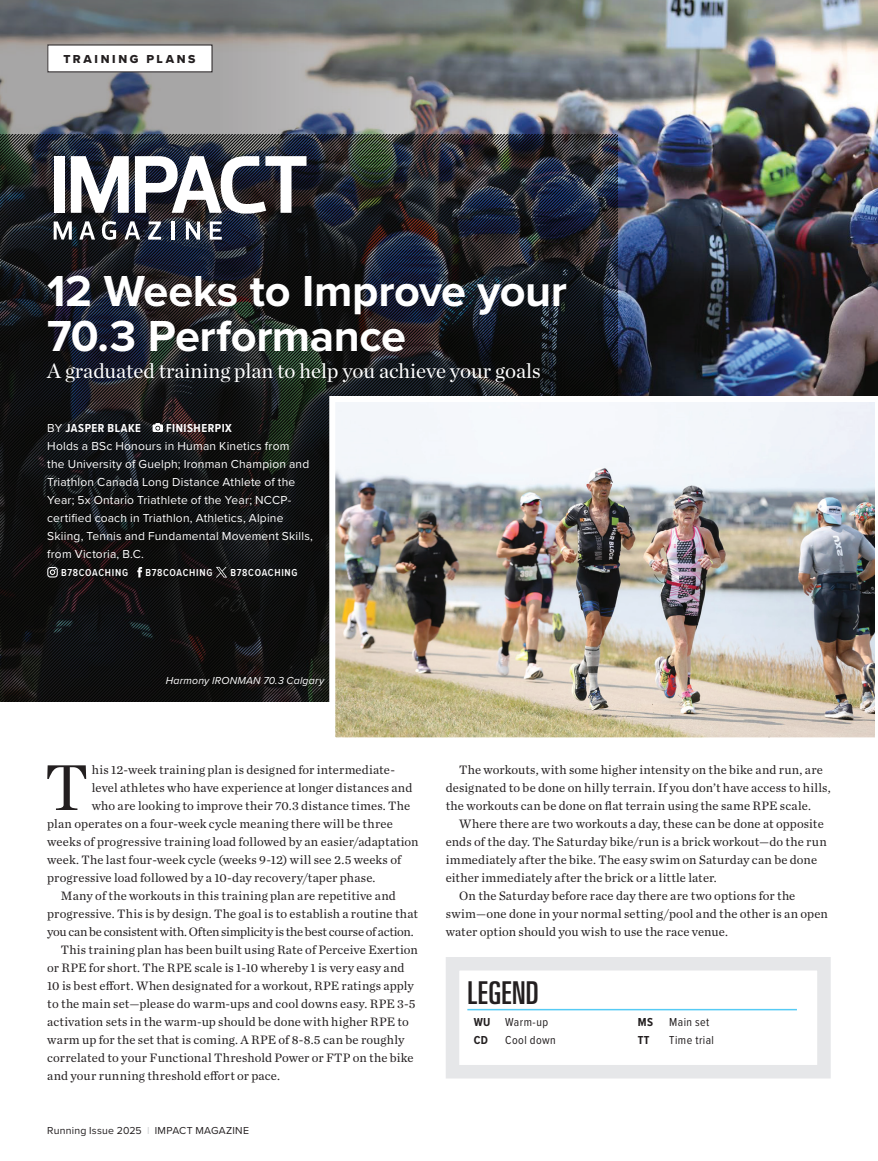
<style>
.page{position:relative;width:878px;height:1161px;background:#fff}
.page>*{position:absolute;margin:0;border:0;box-sizing:border-box;transform-origin:0 0}
.t1{font:65.85px "Chronicle Deck";color:#231f20}
.t2{font:700 45px/45px "Proxima Nova";letter-spacing:-.01em;color:#fff}
.t3{font:31.5px "Univers LT Pro Ult Cond";letter-spacing:.02em;color:#231f20}
.t4{font:21px "Chronicle Deck";color:#fff}
.t5{font:12.75px/18px "Chronicle Text G1";letter-spacing:.01em;color:#231f20}
.t6{font:12.75px "Chronicle Text G1";letter-spacing:-.02em;color:#231f20}
.t7{font:12px/18px "Proxima Nova";letter-spacing:.015em;color:#fff}
.t8{font:12px/18px "Proxima Nova Cond";letter-spacing:.035em;color:#231f20}
.t9{font:700 12px "Proxima Nova Cond";letter-spacing:.045em;color:#fff}
.t10{font:12px "Proxima Nova Extrabld";letter-spacing:.22em;color:#231f20}
.t11{font:700 12px "Proxima Nova Cond";color:#231f20}
.t12{font:600 10.5px "Proxima Nova Cond";letter-spacing:.065em;color:#fff}
.t13{font:10.5px "Proxima Nova";letter-spacing:.02em;color:#231f20}
.t14{font:italic 10.5px "Proxima Nova";letter-spacing:.02em;color:#fff}
.s1{font-family:"Proxima Nova";font-weight:400}
.s2{color:#d1d2d4}
.s3{font-weight:700}
</style>
<div class="page">
<img style="left:696px;top:0;width:182px;height:396px">
<img style="left:0;top:0;width:696px;height:702px">
<svg style="left:0;top:134px;width:567px;height:567px;background:#1a1b1e"></svg>
<svg style="left:0;top:134px;width:369px;height:369px;background:#191b1f"></svg>
<svg style="left:0;top:420px;width:134px;height:18px;background:#111316"></svg>
<svg style="left:0;top:343px;width:134px;height:64px;background:#14161d"></svg>
<svg style="left:137px;top:221px;width:481px;height:481px;background:#191a1e"></svg>
<svg style="left:155px;top:240px;width:463px;height:462px;background:#1a1b1f"></svg>
<svg style="left:189px;top:274px;width:429px;height:428px;background:#15171c"></svg>
<svg style="left:198px;top:283px;width:420px;height:419px;background:#141718"></svg>
<svg style="left:153px;top:423px;width:10px;height:9px"></svg>
<svg style="left:47px;top:567px;width:11px;height:11px"></svg>
<svg style="left:137px;top:567px;width:5px;height:11px"></svg>
<svg style="left:216px;top:567px;width:11px;height:11px"></svg>
<div style="left:48px;top:45px;width:164px;height:27px;background:#fff"></div>
<div style="left:446px;top:957px;width:384px;height:121px;border:14px solid #e6e7e9"></div>
<hr style="left:467px;top:1009px;width:329px;height:1px;background:#56cbf5">
<img style="left:329px;top:396px;width:546px;height:342px">
<svg style="left:0;top:134px;width:306px;height:199px;background:#3e4046"></svg>
<p class="t10" style="left:63px;top:50px;width:133px">TRAINING PLANS</p>
<h2 class="t2" style="left:47px;top:268px;width:521px">12 Weeks to Improve your<br>70.3 Performance</h2>
<h3 class="t4" style="left:47px;top:355px;width:495px">A graduated training plan to help you achieve your goals</h3>
<p class="t9" style="left:47px;top:419px;width:95px"><span class="s1">BY</span> JASPER BLAKE</p>
<p class="t9" style="left:166px;top:419px;width:67px">FINISHERPIX</p>
<p class="t7" style="left:47px;top:436px;width:267px">Holds a BSc Honours in Human Kinetics from<br>the University of Guelph; Ironman Champion and Triathlon Canada Long Distance Athlete of the Year; 5x Ontario Triathlete of the Year; NCCP&shy;certified coach in Triathlon, Athletics, Alpine Skiing, Tennis and Fundamental Movement Skills, from Victoria, B.C.</p>
<p class="t12" style="left:61px;top:565px;width:69px">B78COACHING</p>
<p class="t12" style="left:145px;top:565px;width:69px">B78COACHING</p>
<p class="t12" style="left:230px;top:565px;width:69px">B78COACHING</p>
<p class="t14" style="left:166px;top:673px;width:160px">Harmony IRONMAN 70.3 Calgary</p>
<h1 class="t1" style="left:45px;top:737px;width:45px">T</h1>
<p class="t5" style="left:92px;top:760px;width:305px">his 12-week training plan is designed for intermediate-</p>
<p class="t5" style="left:92px;top:778px;width:322px">level athletes who have experience at longer distances and</p>
<p class="t5" style="left:92px;top:796px;width:320px">who are looking to improve their 70.3 distance times. The</p>
<p class="t5" style="left:47px;top:814px;width:347px">plan operates on a four-week cycle meaning there will be three</p>
<p class="t5" style="left:47px;top:832px;width:373px">weeks of progressive training load followed by an easier/adaptation</p>
<p class="t5" style="left:47px;top:850px;width:355px">week. The last four-week cycle (weeks 9-12) will see 2.5 weeks of</p>
<p class="t5" style="left:47px;top:868px;width:330px">progressive load followed by a 10-day recovery/taper phase.</p>
<p class="t5" style="left:61px;top:886px;width:336px">Many of the workouts in this training plan are repetitive and</p>
<p class="t5" style="left:47px;top:904px;width:372px">progressive. This is by design. The goal is to establish a routine that</p>
<p class="t6" style="left:47px;top:922px;width:368px">you can be consistent with. Often simplicity is the best course of action.</p>
<p class="t5" style="left:61px;top:940px;width:358px">This training plan has been built using Rate of Perceive Exertion</p>
<p class="t5" style="left:47px;top:958px;width:359px">or RPE for short. The RPE scale is 1-10 whereby 1 is very easy and</p>
<p class="t5" style="left:47px;top:976px;width:368px">10 is best effort. When designated for a workout, RPE ratings apply</p>
<p class="t5" style="left:47px;top:994px;width:370px">to the main set—please do warm-ups and cool downs easy. RPE 3-5</p>
<p class="t5" style="left:47px;top:1012px;width:363px">activation sets in the warm-up should be done with higher RPE to</p>
<p class="t5" style="left:47px;top:1030px;width:359px">warm up for the set that is coming. A RPE of 8-8.5 can be roughly</p>
<p class="t5" style="left:47px;top:1048px;width:368px">correlated to your Functional Threshold Power or FTP on the bike</p>
<p class="t5" style="left:47px;top:1066px;width:234px">and your running threshold effort or pace.</p>
<p class="t13" style="left:47px;top:1123px;width:203px">Running Issue 2025 <span class="s2">I</span> IMPACT MAGAZINE</p>
<p class="t5" style="left:445px;top:760px;width:386px;text-indent:14px">The workouts, with some higher intensity on the bike and run, are designated to be done on hilly terrain. If you don’t have access to hills, the workouts can be done on flat terrain using the same RPE scale.</p>
<p class="t5" style="left:459px;top:814px;width:366px">Where there are two workouts a day, these can be done at opposite</p>
<p class="t5" style="left:445px;top:832px;width:382px">ends of the day. The Saturday bike/run is a brick workout—do the run</p>
<p class="t5" style="left:445px;top:850px;width:373px">immediately after the bike. The easy swim on Saturday can be done</p>
<p class="t5" style="left:445px;top:868px;width:273px">either immediately after the brick or a little later.</p>
<p class="t5" style="left:459px;top:886px;width:338px">On the Saturday before race day there are two options for the</p>
<p class="t5" style="left:445px;top:904px;width:383px">swim—one done in your normal setting/pool and the other is an open</p>
<p class="t5" style="left:445px;top:922px;width:284px">water option should you wish to use the race venue.</p>
<h3 class="t3" style="left:467px;top:971px;width:73px">LEGEND</h3>
<p class="t8" style="left:473px;top:1013px;width:76px"><span class="s3">WU</span> Warm-up<br><span class="s3">CD</span></p>
<p class="t8" style="left:505px;top:1031px;width:52px">Cool down</p>
<p class="t11" style="left:637px;top:1013px;width:17px">MS</p>
<p class="t8" style="left:669px;top:1013px;width:42px">Main set</p>
<p class="t11" style="left:637px;top:1031px;width:13px">TT</p>
<p class="t8" style="left:669px;top:1031px;width:46px">Time trial</p>
</div>
